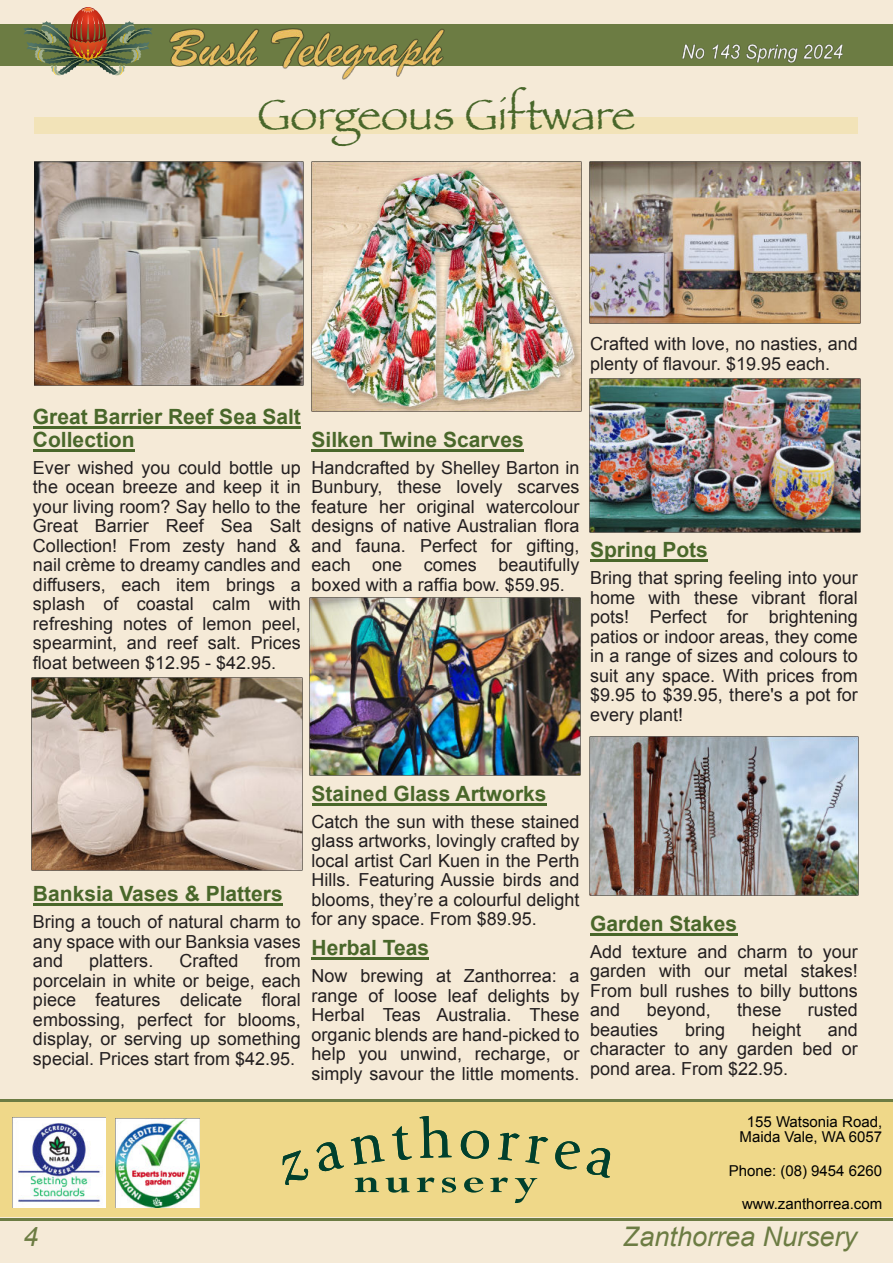
<style>
.page{position:relative;width:893px;height:1263px;background:#f5ead7}
.page>*{position:absolute;margin:0;border:0;box-sizing:border-box;transform-origin:0 0}
.t1{font:45px "Papyrus";color:#49672a}
.t2{font:italic 27px "Arial";color:#6c7c43}
.t3{font:700 21px/22.5px "Arial";color:#49672a}
.t4{font:18px/19.5px "Arial";color:#231f20;text-align:justify}
.t5{font:15px/15.5px "Arial";color:#000;text-align:center}
</style>
<div class="page">
<div style="left:0;top:1101px;width:893px;height:116px;background:#efd889"></div>
<hr style="left:0;top:1099px;width:893px;height:2px;background:#6c7c43">
<svg style="left:283px;top:1150px;width:26px;height:35px"></svg>
<svg style="left:316px;top:1116px;width:294px;height:87px"></svg>
<div style="left:0;top:25px;width:893px;height:41px;background:#6c7c43"></div>
<svg style="left:24px;top:7px;width:128px;height:68px"></svg>
<img style="left:13px;top:1117px;width:92px;height:90px">
<img style="left:115px;top:1118px;width:84px;height:89px">
<img style="left:170px;top:28px;width:274px;height:51px">
<img style="left:683px;top:45px;width:160px;height:17px">
<hr style="left:0;top:1218px;width:893px;height:2px;background:#6c7c43">
<hr style="left:33px;top:427px;width:268px;height:2px;background:#49672a">
<hr style="left:33px;top:449px;width:101px;height:2px;background:#49672a">
<hr style="left:33px;top:904px;width:250px;height:2px;background:#49672a">
<hr style="left:312px;top:449px;width:212px;height:2px;background:#49672a">
<hr style="left:312px;top:803px;width:235px;height:2px;background:#49672a">
<hr style="left:312px;top:958px;width:117px;height:2px;background:#49672a">
<hr style="left:590px;top:559px;width:118px;height:3px;background:#49672a">
<hr style="left:590px;top:933px;width:147px;height:2px;background:#49672a">
<img style="left:35px;top:161px;width:268px;height:224px">
<img style="left:31px;top:678px;width:271px;height:193px">
<img style="left:311px;top:161px;width:271px;height:250px">
<img style="left:309px;top:598px;width:271px;height:178px">
<img style="left:589px;top:161px;width:271px;height:162px">
<img style="left:589px;top:379px;width:271px;height:153px">
<img style="left:589px;top:736px;width:270px;height:159px">
<div style="left:34px;top:117px;width:824px;height:16px;background:#f2e3b8"></div>
<h1 class="t1" style="left:257px;top:87px;width:379px">Gorgeous Giftware</h1>
<p class="t4" style="left:590px;top:336px;width:269px">Crafted with love, no nasties, and plenty of flavour. $19.95 each.</p>
<p class="t3" style="left:33px;top:408px;width:269px">Great Barrier Reef Sea Salt<br>Collection</p>
<p class="t4" style="left:33px;top:459px;width:269px">Ever wished you could bottle up the ocean breeze and keep it in your living room? Say hello to the Great Barrier Reef Sea Salt Collection! From zesty hand &amp; nail crème to dreamy candles and diffusers, each item brings a splash of coastal calm with refreshing notes of lemon peel, spearmint, and reef salt. Prices float between $12.95 - $42.95.</p>
<p class="t3" style="left:312px;top:430px;width:214px">Silken Twine Scarves</p>
<p class="t4" style="left:312px;top:459px;width:269px">Handcrafted by Shelley Barton in Bunbury, these lovely scarves feature her original watercolour designs of native Australian flora and fauna. Perfect for gifting, each one comes beautifully boxed with a raffia bow. $59.95.</p>
<p class="t3" style="left:590px;top:541px;width:119px">Spring Pots</p>
<p class="t4" style="left:590px;top:570px;width:269px">Bring that spring feeling into your home with these vibrant floral pots! Perfect for brightening patios or indoor areas, they come in a range of sizes and colours to suit any space. With prices from $9.95 to $39.95, there's a pot for every plant!</p>
<p class="t3" style="left:33px;top:885px;width:251px">Banksia Vases &amp; Platters</p>
<p class="t4" style="left:33px;top:914px;width:269px">Bring a touch of natural charm to any space with our Banksia vases and</p>
<p class="t4" style="left:33px;top:953px;width:269px;text-indent:232px">from porcelain in white or beige, each piece features delicate floral embossing, perfect for blooms, display, or serving up something special. Prices start from $42.95.</p>
<p class="t4" style="left:89px;top:953px;width:66px">platters.</p>
<p class="t4" style="left:180px;top:953px;width:61px">Crafted</p>
<p class="t3" style="left:312px;top:784px;width:236px">Stained Glass Artworks</p>
<p class="t4" style="left:312px;top:813px;width:269px">Catch the sun with these stained glass artworks, lovingly crafted by local artist Carl Kuen in the Perth Hills. Featuring Aussie birds and blooms, they’re a colourful delight for any space. From $89.95.</p>
<p class="t3" style="left:312px;top:939px;width:119px">Herbal Teas</p>
<p class="t4" style="left:312px;top:968px;width:269px">Now brewing at Zanthorrea: a range of loose leaf delights by Herbal Teas Australia. These organic blends are hand-picked to help you unwind, recharge, or simply savour the little moments.</p>
<p class="t3" style="left:590px;top:914px;width:149px">Garden Stakes</p>
<p class="t4" style="left:590px;top:943px;width:269px">Add texture and charm to your garden with our metal stakes!<br>From bull rushes to billy buttons and</p>
<p class="t4" style="left:647px;top:1002px;width:66px">beyond,</p>
<p class="t4" style="left:737px;top:1002px;width:46px">these</p>
<p class="t4" style="left:808px;top:1002px;width:52px">rusted</p>
<p class="t4" style="left:590px;top:1021px;width:70px">beauties</p>
<p class="t4" style="left:685px;top:1021px;width:42px">bring</p>
<p class="t4" style="left:752px;top:1021px;width:51px">height</p>
<p class="t4" style="left:590px;top:1021px;width:269px;text-indent:238px">and character to any garden bed or pond area. From $22.95.</p>
<p class="t5" style="left:740px;top:1115px;width:144px">155 Watsonia Road,<br>Maida Vale, WA 6057</p>
<p class="t5" style="left:729px;top:1164px;width:155px">Phone: (08) 9454 6260</p>
<p class="t5" style="left:742px;top:1198px;width:142px">www.zanthorrea.com</p>
<h2 class="t2" style="left:23px;top:1226px;width:17px">4</h2>
<h2 class="t2" style="left:623px;top:1226px;width:236px">Zanthorrea Nursery</h2>
</div>
